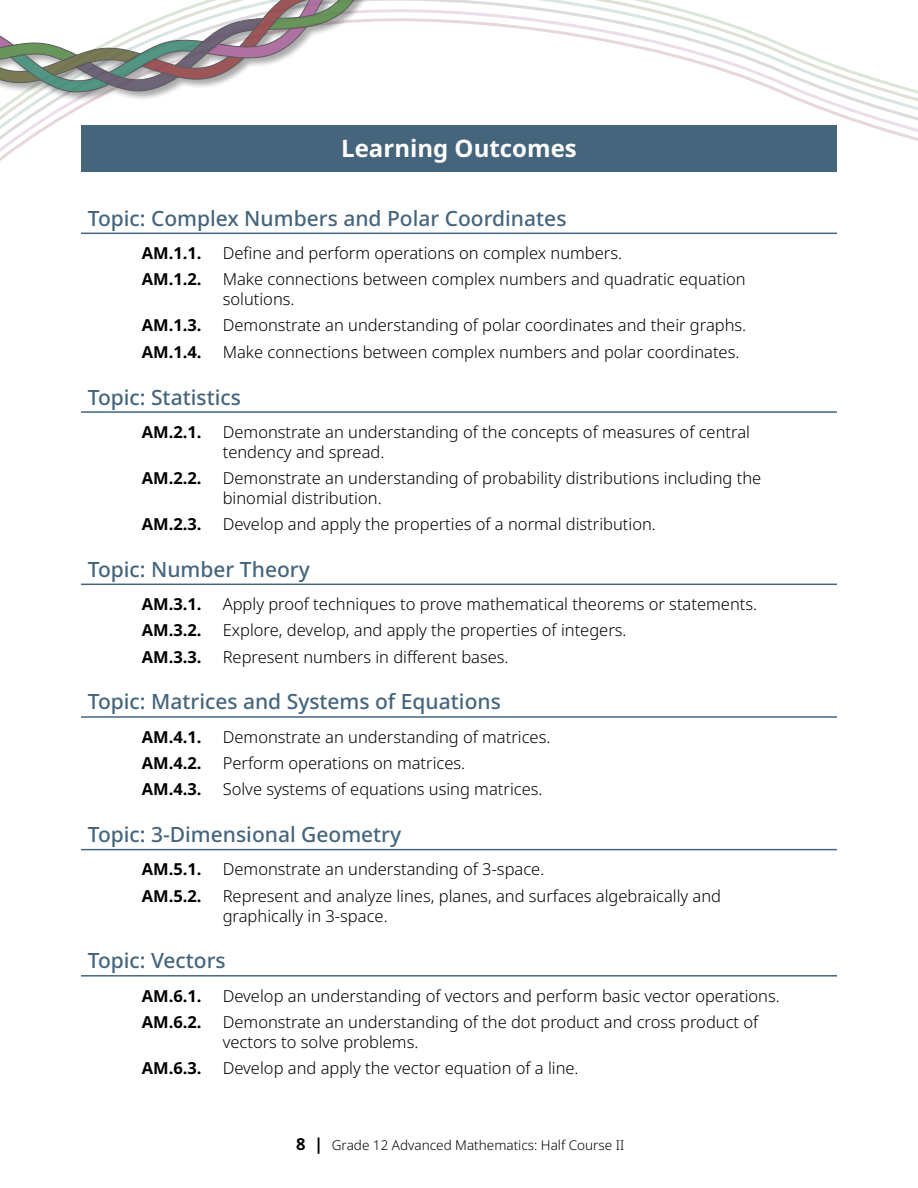
<style>
.page{position:relative;width:918px;height:1188px;background:#fff}
.page>*{position:absolute;margin:0;border:0;box-sizing:border-box;transform-origin:0 0}
.H2_White{font:700 24px "Noto Sans";color:#fff}
.Header_Outcomes{font:500 21px "Noto Sans";color:#45657d}
.Learning_Outcome{font:300 16.5px/19.8px "Noto Sans";color:#000}
.Learning_Outcome-2{font:700 16.5px "Noto Sans";color:#000}
.t1{font:300 13.5px "Noto Sans";color:#000}
.s1{font-weight:700;font-size:16.5px}
</style>
<div class="page">
<svg style="left:0;top:0;width:918px;height:172px"></svg>
<div style="left:0;top:0;width:515px;height:102px;background:#000;opacity:.4"></div>
<svg style="left:0;top:0;width:407px;height:96px"></svg>
<div style="left:81px;top:125px;width:756px;height:46px;background:#45657d"></div>
<hr style="left:81px;top:233px;width:756px;height:1px;background:#45657d">
<hr style="left:81px;top:411px;width:756px;height:2px;background:#45657d">
<hr style="left:81px;top:584px;width:756px;height:1px;background:#45657d">
<hr style="left:81px;top:716px;width:756px;height:2px;background:#45657d">
<hr style="left:81px;top:849px;width:756px;height:1px;background:#45657d">
<hr style="left:81px;top:975px;width:756px;height:2px;background:#45657d">
<h2 class="H2_White" style="left:341px;top:132px;width:237px">Learning Outcomes</h2>
<h3 class="Header_Outcomes" style="left:88px;top:203px;width:480px">Topic: Complex Numbers and Polar Coordinates</h3>
<p class="Learning_Outcome-2" style="left:142px;top:241px;width:61px">AM.1.1.</p>
<p class="Learning_Outcome" style="left:223px;top:244px;width:401px">Define and perform operations on complex numbers.</p>
<p class="Learning_Outcome-2" style="left:142px;top:268px;width:61px">AM.1.2.</p>
<p class="Learning_Outcome" style="left:223px;top:270px;width:525px">Make connections between complex numbers and quadratic equation solutions.</p>
<p class="Learning_Outcome-2" style="left:142px;top:314px;width:61px">AM.1.3.</p>
<p class="Learning_Outcome" style="left:223px;top:316px;width:525px">Demonstrate an understanding of polar coordinates and their graphs.</p>
<p class="Learning_Outcome-2" style="left:142px;top:340px;width:61px">AM.1.4.</p>
<p class="Learning_Outcome" style="left:223px;top:342px;width:518px">Make connections between complex numbers and polar coordinates.</p>
<h3 class="Header_Outcomes" style="left:88px;top:382px;width:155px">Topic: Statistics</h3>
<p class="Learning_Outcome-2" style="left:142px;top:420px;width:61px">AM.2.1.</p>
<p class="Learning_Outcome" style="left:223px;top:422px;width:529px">Demonstrate an understanding of the concepts of measures of central tendency and spread.</p>
<p class="Learning_Outcome-2" style="left:142px;top:466px;width:61px">AM.2.2.</p>
<p class="Learning_Outcome" style="left:223px;top:468px;width:540px">Demonstrate an understanding of probability distributions including the binomial distribution.</p>
<p class="Learning_Outcome-2" style="left:142px;top:512px;width:61px">AM.2.3.</p>
<p class="Learning_Outcome" style="left:223px;top:515px;width:435px">Develop and apply the properties of a normal distribution.</p>
<h3 class="Header_Outcomes" style="left:88px;top:554px;width:224px">Topic: Number Theory</h3>
<p class="Learning_Outcome-2" style="left:142px;top:592px;width:61px">AM.3.1.</p>
<p class="Learning_Outcome" style="left:223px;top:595px;width:536px">Apply proof techniques to prove mathematical theorems or statements.</p>
<p class="Learning_Outcome-2" style="left:142px;top:619px;width:61px">AM.3.2.</p>
<p class="Learning_Outcome" style="left:223px;top:621px;width:405px">Explore, develop, and apply the properties of integers.</p>
<p class="Learning_Outcome-2" style="left:142px;top:645px;width:61px">AM.3.3.</p>
<p class="Learning_Outcome" style="left:223px;top:647px;width:287px">Represent numbers in different bases.</p>
<h3 class="Header_Outcomes" style="left:88px;top:687px;width:415px">Topic: Matrices and Systems of Equations</h3>
<p class="Learning_Outcome-2" style="left:142px;top:725px;width:61px">AM.4.1.</p>
<p class="Learning_Outcome" style="left:223px;top:727px;width:329px">Demonstrate an understanding of matrices.</p>
<p class="Learning_Outcome-2" style="left:142px;top:751px;width:61px">AM.4.2.</p>
<p class="Learning_Outcome" style="left:223px;top:754px;width:244px">Perform operations on matrices.</p>
<p class="Learning_Outcome-2" style="left:142px;top:778px;width:61px">AM.4.3.</p>
<p class="Learning_Outcome" style="left:223px;top:780px;width:321px">Solve systems of equations using matrices.</p>
<h3 class="Header_Outcomes" style="left:88px;top:820px;width:315px">Topic: 3-Dimensional Geometry</h3>
<p class="Learning_Outcome-2" style="left:142px;top:858px;width:61px">AM.5.1.</p>
<p class="Learning_Outcome" style="left:223px;top:860px;width:323px">Demonstrate an understanding of 3-space.</p>
<p class="Learning_Outcome-2" style="left:142px;top:884px;width:61px">AM.5.2.</p>
<p class="Learning_Outcome" style="left:223px;top:886px;width:500px">Represent and analyze lines, planes, and surfaces algebraically and graphically in 3-space.</p>
<h3 class="Header_Outcomes" style="left:88px;top:946px;width:140px">Topic: Vectors</h3>
<p class="Learning_Outcome-2" style="left:142px;top:984px;width:61px">AM.6.1.</p>
<p class="Learning_Outcome" style="left:223px;top:986px;width:559px">Develop an understanding of vectors and perform basic vector operations.</p>
<p class="Learning_Outcome-2" style="left:142px;top:1010px;width:61px">AM.6.2.</p>
<p class="Learning_Outcome" style="left:223px;top:1012px;width:537px">Demonstrate an understanding of the dot product and cross product of vectors to solve problems.</p>
<p class="Learning_Outcome-2" style="left:142px;top:1056px;width:61px">AM.6.3.</p>
<p class="Learning_Outcome" style="left:223px;top:1058px;width:357px">Develop and apply the vector equation of a line.</p>
<p class="t1" style="left:296px;top:1135px;width:330px"><span class="s1">8 |</span> Grade 12 Advanced Mathematics: Half Course II</p>
</div>
